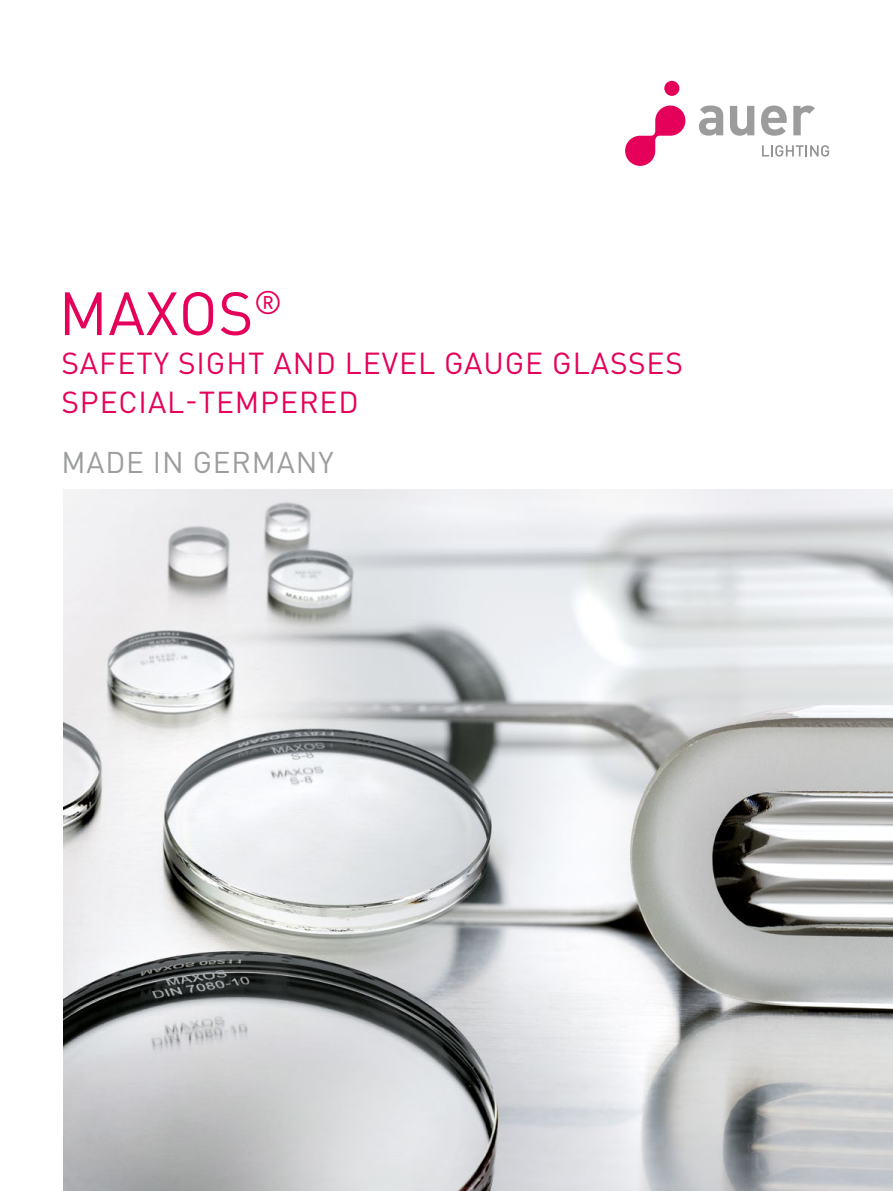
<style>
.page{position:relative;width:893px;height:1191px;background:#fff}
.page>*{position:absolute;margin:0;border:0;box-sizing:border-box;transform-origin:0 0}
.t1{font:60px "DIN Pro";letter-spacing:.01em;color:#e5005a}
.t2{font:30px/39px "DIN Pro";letter-spacing:.03em;color:#e5005a}
.t3{font:29.7px "DIN Pro";letter-spacing:.03em;color:#9c9d9d}
</style>
<div class="page">
<div style="left:664px;top:81px;width:15px;height:15px;background:#e5005a;border-radius:50%"></div>
<svg style="left:625px;top:105px;width:60px;height:61px"></svg>
<svg style="left:699px;top:105px;width:24px;height:31px"></svg>
<svg style="left:730px;top:106px;width:24px;height:30px"></svg>
<svg style="left:761px;top:105px;width:26px;height:31px"></svg>
<svg style="left:793px;top:105px;width:22px;height:30px"></svg>
<svg style="left:762px;top:145px;width:67px;height:12px"></svg>
<img style="left:64px;top:489px;width:829px;height:702px">
<h1 class="t1" style="left:59px;top:273px;width:225px">MAXOS<sup>®</sup></h1>
<p class="t2" style="left:61px;top:342px;width:623px">SAFETY SIGHT AND LEVEL GAUGE GLASSES<br>SPECIAL-TEMPERED</p>
<p class="t3" style="left:61px;top:442px;width:274px">MADE IN GERMANY</p>
</div>
